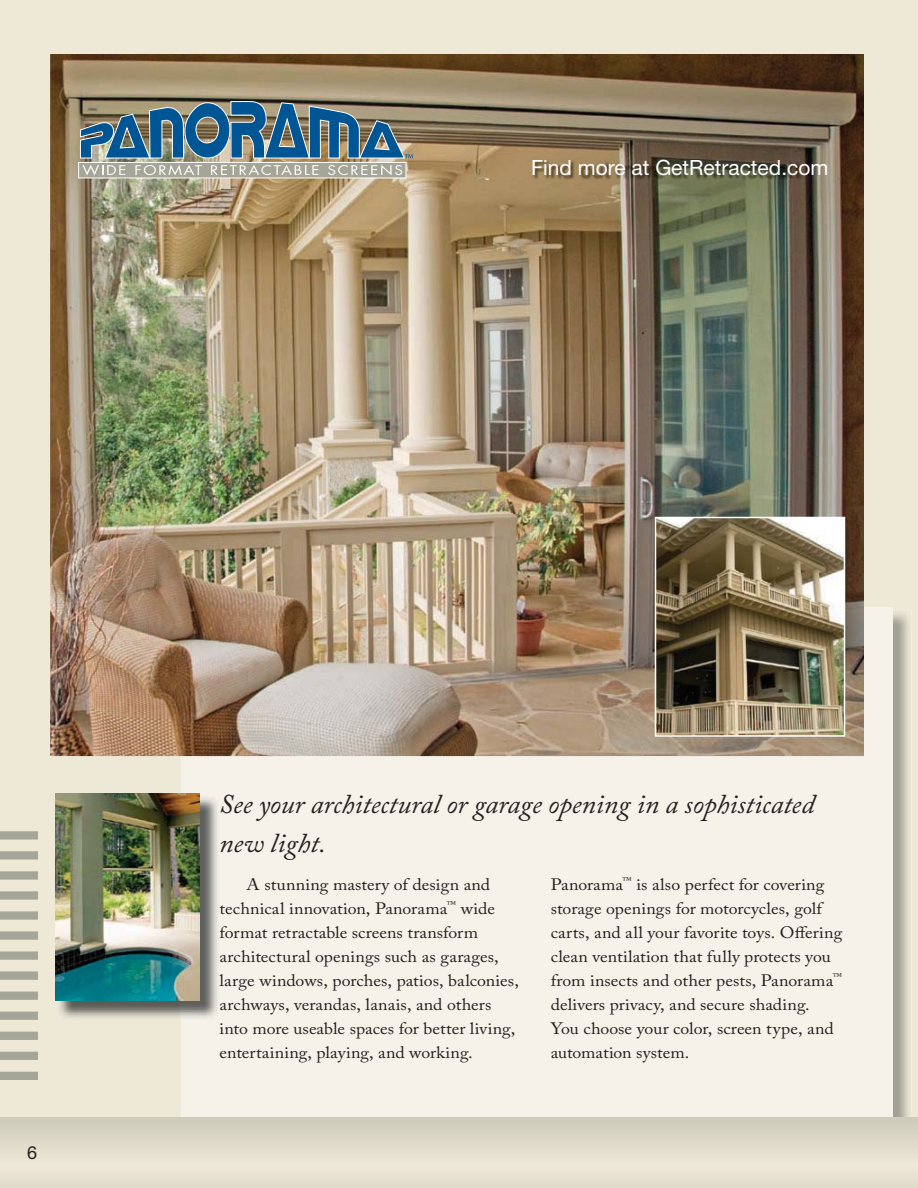
<style>
.page{position:relative;width:918px;height:1188px;background:#fff}
.page>*{position:absolute;margin:0;border:0;box-sizing:border-box;transform-origin:0 0}
.t1{font:italic 27px/39px "Adobe Caslon Pro";color:#231f20}
.t2{font:21px "Helvetica Neue";color:#fff}
.t3{font:18px "Helvetica Neue";color:#231f20}
.t4{font:16.5px/24px "Adobe Caslon Pro";color:#231f20;scale:1.08 1}
</style>
<div class="page">
<div style="left:0;top:102px;width:101px;height:1015px;background:#eee9d7"></div>
<div style="left:101px;top:756px;width:80px;height:38px;background:#eee9d7"></div>
<img style="left:893px;top:610px;width:19px;height:507px">
<div style="left:181px;top:608px;width:712px;height:509px;background:#f6f2e9"></div>
<img style="left:50px;top:54px;width:814px;height:702px">
<div style="left:0;top:1117px;width:918px;height:71px;background:linear-gradient(to bottom,#d3d0c0,#eee9d8)"></div>
<div style="left:79px;top:162px;width:327px;height:16px;background:#a6a698"></div>
<div style="left:78px;top:162px;width:328px;height:16px;border:1px solid #fff"></div>
<svg style="left:83px;top:165px;width:42px;height:10px"></svg>
<svg style="left:135px;top:165px;width:67px;height:10px"></svg>
<svg style="left:211px;top:165px;width:107px;height:10px"></svg>
<svg style="left:328px;top:165px;width:74px;height:10px"></svg>
<svg style="left:80px;top:0;width:333px;height:159px;background:#9da197"></svg>
<img style="left:487px;top:160px;width:314px;height:19px">
<img style="left:58px;top:796px;width:160px;height:223px">
<img style="left:56px;top:794px;width:144px;height:207px">
<img style="left:658px;top:520px;width:184px;height:214px">
<div style="left:655px;top:517px;width:190px;height:220px;border:2px solid #fff"></div>
<div style="left:0;top:831px;width:38px;height:9px;background:#a6a698"></div>
<div style="left:0;top:851px;width:38px;height:9px;background:#a6a698"></div>
<div style="left:0;top:871px;width:38px;height:9px;background:#a6a698"></div>
<div style="left:0;top:891px;width:38px;height:9px;background:#a6a698"></div>
<div style="left:0;top:911px;width:38px;height:9px;background:#a6a698"></div>
<div style="left:0;top:931px;width:38px;height:9px;background:#a6a698"></div>
<div style="left:0;top:951px;width:38px;height:9px;background:#a6a698"></div>
<div style="left:0;top:972px;width:38px;height:8px;background:#a6a698"></div>
<div style="left:0;top:992px;width:38px;height:8px;background:#a6a698"></div>
<div style="left:0;top:1012px;width:38px;height:8px;background:#a6a698"></div>
<div style="left:0;top:1032px;width:38px;height:8px;background:#a6a698"></div>
<div style="left:0;top:1052px;width:38px;height:8px;background:#a6a698"></div>
<div style="left:0;top:1072px;width:38px;height:8px;background:#a6a698"></div>
<p class="t2" style="left:531px;top:155px;width:299px">Find more at GetRetracted.com</p>
<p class="t3" style="left:27px;top:1142px;width:12px">6</p>
<h1 class="t1" style="left:219px;top:788px;width:597px">See your architectural or garage opening in a sophisticated new light.</h1>
<p class="t4" style="left:220px;top:874px;width:279px;text-indent:27px">A stunning mastery of design and technical innovation, Panorama<sup>™</sup> wide format retractable screens transform architectural openings such as garages, large windows, porches, patios, balconies, archways, verandas, lanais, and others into more useable spaces for better living, entertaining, playing, and working.</p>
<p class="t4" style="left:551px;top:874px;width:271px">Panorama<sup>™</sup> is also perfect for covering storage openings for motorcycles, golf carts, and all your favorite toys. Offering clean ventilation that fully protects you from insects and other pests, Panorama<sup>™ </sup>delivers privacy, and secure shading.<br>You choose your color, screen type, and automation system.</p>
</div>
